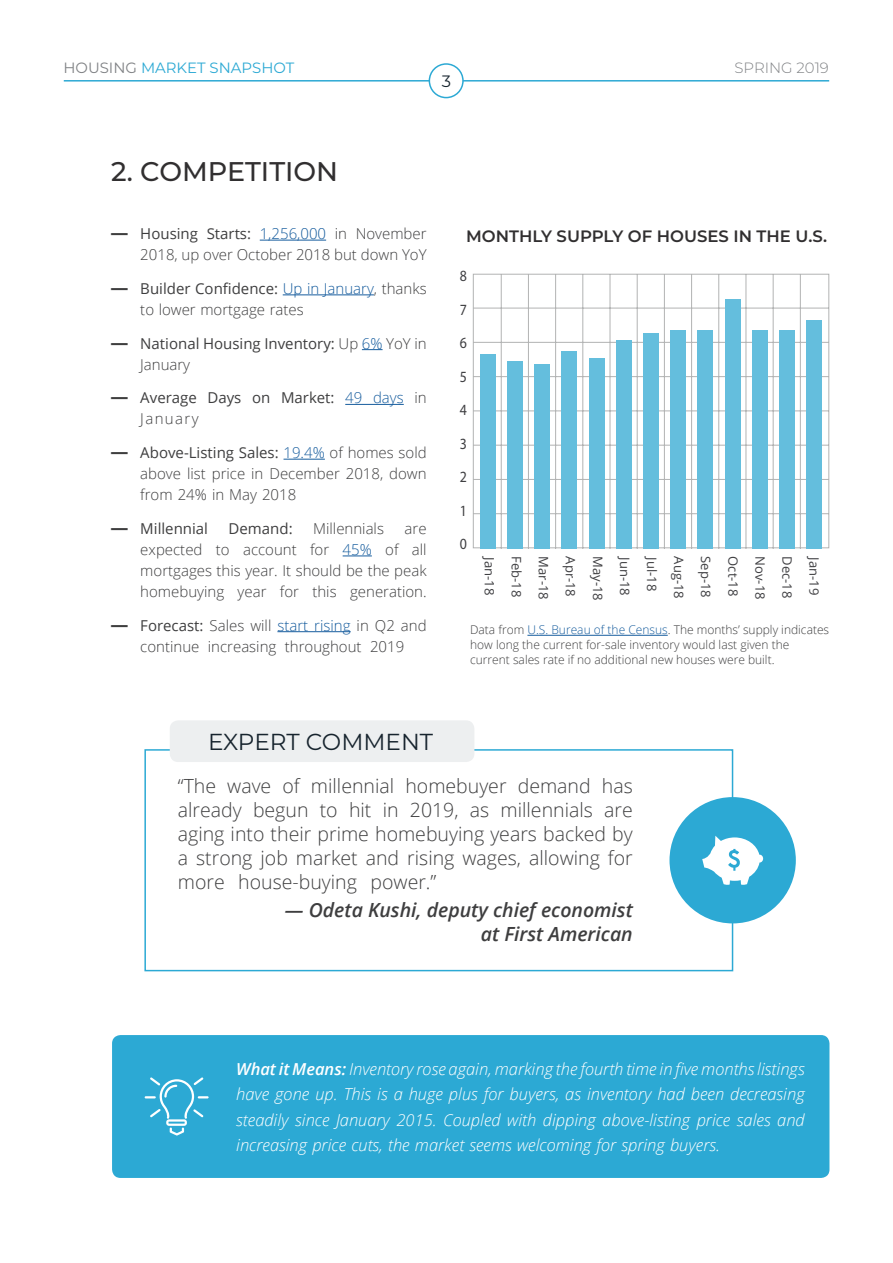
<style>
.page{position:relative;width:893px;height:1263px;background:#fff}
.page>*{position:absolute;margin:0;border:0;box-sizing:border-box;transform-origin:0 0}
.t1{font:500 27px "Montserrat";color:#312f30}
.t2{font:23.1px "Montserrat";color:#17242e}
.t3{font:300 19.5px/24px "Open Sans";color:#3e3e3f;text-align:justify}
.t4{font:italic 600 19.5px/24px "Open Sans";color:#3e3e3f;text-align:right}
.t5{font:italic 300 16.5px/25.5px "Open Sans";color:#fff;text-align:justify}
.t6{font:600 16.5px "Montserrat";color:#312f30}
.t7{font:16.5px "Montserrat";color:#17242e}
.t8{font:15.6px "Myriad Pro";color:#3f3f42;scale:.89 1}
.t9{font:300 15px/21px "Open Sans";color:#3e3e3f;text-align:justify}
.t10{font:15px/21px "Open Sans";color:#3e3e3f}
.t11{font:14.85px "Montserrat";color:#2ca9d4}
.t12{font:300 14.85px "Montserrat";color:#808285}
.t13{font:13.05px "Open Sans";color:#3f3f42}
.t14{font:12.9px "Open Sans";color:#3f3f42}
.t15{font:300 12px/15px "Open Sans";color:#3e3e3f}
.s1{color:#808285}
.s2{font-weight:700;font-size:18px}
.s3{font-weight:400}
.s4{color:#175d9e}
.s5{font-weight:300}
.s6{font-weight:300;color:#175d9e}
.s7{font-weight:600}
</style>
<div class="page">
<hr style="left:527px;top:635px;width:141px;height:1px;background:#175d9e">
<svg style="left:473px;top:273px;width:357px;height:276px"></svg>
<div style="left:480px;top:354px;width:15px;height:195px;background:#64bedd"></div>
<div style="left:507px;top:361px;width:15px;height:188px;background:#64bedd"></div>
<div style="left:534px;top:365px;width:15px;height:184px;background:#64bedd"></div>
<div style="left:562px;top:351px;width:15px;height:198px;background:#64bedd"></div>
<div style="left:589px;top:358px;width:15px;height:191px;background:#64bedd"></div>
<div style="left:616px;top:340px;width:15px;height:209px;background:#64bedd"></div>
<div style="left:643px;top:333px;width:15px;height:216px;background:#64bedd"></div>
<div style="left:671px;top:330px;width:15px;height:219px;background:#64bedd"></div>
<div style="left:698px;top:330px;width:15px;height:219px;background:#64bedd"></div>
<div style="left:725px;top:299px;width:15px;height:250px;background:#64bedd"></div>
<div style="left:752px;top:330px;width:15px;height:219px;background:#64bedd"></div>
<div style="left:780px;top:330px;width:15px;height:219px;background:#64bedd"></div>
<div style="left:807px;top:320px;width:15px;height:229px;background:#64bedd"></div>
<hr style="left:64px;top:80px;width:765px;height:2px;background:#2ca9d4">
<div style="left:429px;top:64px;width:34px;height:34px;background:#fff;border-radius:50%"></div>
<div style="left:429px;top:63px;width:35px;height:35px;border:2px solid #2ca9d4;border-radius:50%"></div>
<hr style="left:260px;top:240px;width:66px;height:1px;background:#175d9e">
<hr style="left:283px;top:294px;width:91px;height:1px;background:#175d9e">
<svg style="left:362px;top:349px;width:21px;height:1px"></svg>
<hr style="left:345px;top:404px;width:59px;height:1px;background:#175d9e">
<hr style="left:284px;top:459px;width:41px;height:1px;background:#175d9e">
<svg style="left:343px;top:555px;width:29px;height:1px"></svg>
<hr style="left:277px;top:631px;width:74px;height:1px;background:#175d9e">
<div style="left:112px;top:1035px;width:717px;height:143px;background:#2ca9d4;border-radius:9px"></div>
<svg style="left:145px;top:1077px;width:64px;height:58px"></svg>
<div style="left:144px;top:749px;width:589px;height:222px;border:2px solid #2ca9d4"></div>
<div style="left:669px;top:797px;width:127px;height:126px;background:#2ca9d4;border-radius:50%"></div>
<svg style="left:702px;top:836px;width:61px;height:49px"></svg>
<div style="left:170px;top:720px;width:304px;height:42px;background:#edeff0;border-radius:9px"></div>
<p class="t11" style="left:63px;top:57px;width:232px"><span class="s1">HOUSING</span> MARKET SNAPSHOT</p>
<p class="t12" style="left:734px;top:58px;width:96px">SPRING 2019</p>
<p class="t7" style="left:442px;top:70px;width:11px">3</p>
<h1 class="t1" style="left:111px;top:153px;width:229px">2. COMPETITION</h1>
<p class="t9" style="left:111px;top:223px;width:318px;text-align:right"><span class="s2">—</span> <span class="s3">Housing Starts:</span> <span class="s4">1,256,000</span> in November<br>2018, up over October 2018 but down YoY</p>
<p class="t9" style="left:140px;top:277px;width:288px;text-indent:-30px"><span class="s2">—</span> <span class="s3">Builder Confidence:</span> <span class="s4">Up in January</span>, thanks to lower mortgage rates</p>
<p class="t10" style="left:140px;top:332px;width:288px;text-indent:-30px"><span class="s2">—</span> National Housing Inventory: <span class="s5">Up</span> <span class="s6">6%</span> <span class="s5">YoY in<br>January</span></p>
<p class="t10" style="left:140px;top:387px;width:288px;text-indent:-30px"><span class="s2">—</span> Average Days on Market: <span class="s6">49 days</span> <span class="s5">in<br>January</span></p>
<p class="t9" style="left:140px;top:442px;width:288px;text-indent:-30px"><span class="s2">—</span> <span class="s3">Above-Listing Sales:</span> <span class="s4">19.4%</span> of homes sold above list price in December 2018, down from 24% in May 2018</p>
<p class="t10" style="left:111px;top:517px;width:99px"><span class="s2">—</span> Millennial</p>
<p class="t10" style="left:229px;top:517px;width:66px">Demand:</p>
<p class="t9" style="left:313px;top:517px;width:72px">Millennials</p>
<p class="t9" style="left:140px;top:517px;width:288px;text-indent:264px">are expected to account for <span class="s4">45%</span> of all mortgages this year. It should be the peak homebuying year for this generation.</p>
<p class="t9" style="left:111px;top:614px;width:318px;text-align:center"><span class="s2">—</span> <span class="s3">Forecast:</span> Sales will <span class="s4">start rising</span> in Q2 and continue increasing throughout 2019</p>
<p class="t6" style="left:466px;top:225px;width:363px">MONTHLY SUPPLY OF HOUSES IN THE U.S.</p>
<p class="t8" style="left:460px;top:266px;width:10px">8</p>
<p class="t8" style="left:460px;top:300px;width:10px">7</p>
<p class="t8" style="left:460px;top:333px;width:10px">6</p>
<p class="t8" style="left:460px;top:367px;width:10px">5</p>
<p class="t8" style="left:460px;top:400px;width:10px">4</p>
<p class="t8" style="left:460px;top:434px;width:10px">3</p>
<p class="t8" style="left:460px;top:467px;width:10px">2</p>
<p class="t8" style="left:460px;top:501px;width:10px">1</p>
<p class="t8" style="left:460px;top:535px;width:10px">0</p>
<p class="t14" style="left:498px;top:557px;width:40px;rotate:90deg">Jan-18</p>
<p class="t13" style="left:525px;top:556px;width:43px;rotate:90deg">Feb-18</p>
<p class="t13" style="left:553px;top:556px;width:45px;rotate:90deg">Mar-18</p>
<p class="t13" style="left:580px;top:556px;width:42px;rotate:90deg">Apr-18</p>
<p class="t13" style="left:823px;top:557px;width:39px;rotate:90deg">Jan-19</p>
<p class="t13" style="left:607px;top:556px;width:46px;rotate:90deg">May-18</p>
<p class="t13" style="left:634px;top:557px;width:40px;rotate:90deg">Jun-18</p>
<p class="t13" style="left:661px;top:557px;width:35px;rotate:90deg">Jul-18</p>
<p class="t13" style="left:688px;top:556px;width:44px;rotate:90deg">Aug-18</p>
<p class="t13" style="left:715px;top:556px;width:43px;rotate:90deg">Sep-18</p>
<p class="t13" style="left:742px;top:556px;width:41px;rotate:90deg">Oct-18</p>
<p class="t13" style="left:769px;top:556px;width:45px;rotate:90deg">Nov-18</p>
<p class="t13" style="left:796px;top:556px;width:44px;rotate:90deg">Dec-18</p>
<p class="t15" style="left:470px;top:622px;width:361px">Data from <span class="s4">U.S. Bureau of the Census</span>. The months’ supply indicates how long the current for-sale inventory would last given the current sales rate if no additional new houses were built.</p>
<h2 class="t2" style="left:208px;top:726px;width:227px">EXPERT COMMENT</h2>
<h3 class="t3" style="left:178px;top:773px;width:456px">“The wave of millennial homebuyer demand has already begun to hit in 2019, as millennials are aging into their prime homebuying years backed by a strong job market and rising wages, allowing for more house-buying power.”</h3>
<h3 class="t4" style="left:285px;top:897px;width:349px">— Odeta Kushi, deputy chief economist at First American</h3>
<p class="t5" style="left:236px;top:1055px;width:570px"><span class="s7">What it Means:</span> Inventory rose again, marking the fourth time in five months listings have gone up. This is a huge plus for buyers, as inventory had been decreasing steadily since January 2015. Coupled with dipping above-listing price sales and increasing price cuts, the market seems welcoming for spring buyers.</p>
</div>
